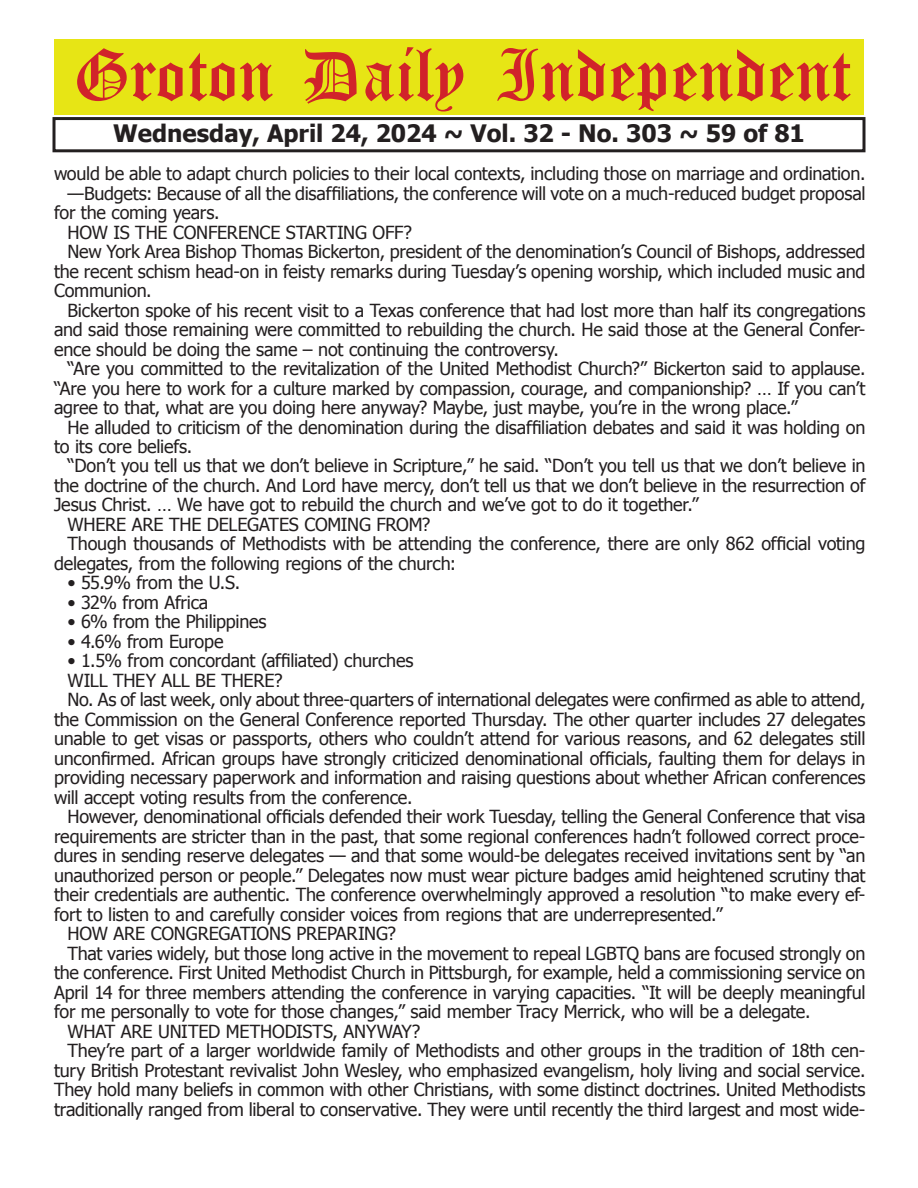
<style>
.page{position:relative;width:918px;height:1188px;background:#fff}
.page>*{position:absolute;margin:0;border:0;box-sizing:border-box;transform-origin:0 0}
.t1{font:54px "Old English Five";color:#d1232a}
.t2{font:700 24px "Tahoma";color:#231f20}
.t3{font:18px "Tahoma";letter-spacing:-.01em;color:#231f20}
</style>
<div class="page">
<div style="left:52px;top:117px;width:814px;height:35px;border:3px solid #231f20"></div>
<div style="left:54px;top:40px;width:810px;height:75px;background:#e7e515"></div>
<h1 class="t1" style="left:73px;top:50px;width:779px">Groton Daily Independent</h1>
<h2 class="t2" style="left:113px;top:116px;width:693px">Wednesday, April 24, 2024 ~ Vol. 32 - No. 303 ~ 59 of 81</h2>
<p class="t3" style="left:54px;top:161px;width:813px">would be able to adapt church policies to their local contexts, including those on marriage and ordination.</p>
<p class="t3" style="left:68px;top:181px;width:800px">—Budgets: Because of all the disaffiliations, the conference will vote on a much-reduced budget proposal</p>
<p class="t3" style="left:54px;top:200px;width:167px">for the coming years.</p>
<p class="t3" style="left:68px;top:220px;width:346px">HOW IS THE CONFERENCE STARTING OFF?</p>
<p class="t3" style="left:68px;top:239px;width:800px">New York Area Bishop Thomas Bickerton, president of the denomination’s Council of Bishops, addressed</p>
<p class="t3" style="left:54px;top:259px;width:813px">the recent schism head-on in feisty remarks during Tuesday’s opening worship, which included music and</p>
<p class="t3" style="left:54px;top:278px;width:99px">Communion.</p>
<p class="t3" style="left:68px;top:298px;width:799px">Bickerton spoke of his recent visit to a Texas conference that had lost more than half its congregations</p>
<p class="t3" style="left:54px;top:317px;width:813px">and said those remaining were committed to rebuilding the church. He said those at the General Confer-</p>
<p class="t3" style="left:54px;top:337px;width:506px">ence should be doing the same – not continuing the controversy.</p>
<p class="t3" style="left:68px;top:356px;width:800px">“Are you committed to the revitalization of the United Methodist Church?” Bickerton said to applause.</p>
<p class="t3" style="left:54px;top:376px;width:813px">“Are you here to work for a culture marked by compassion, courage, and companionship? … If you can’t</p>
<p class="t3" style="left:54px;top:395px;width:745px">agree to that, what are you doing here anyway? Maybe, just maybe, you’re in the wrong place.”</p>
<p class="t3" style="left:68px;top:415px;width:800px">He alluded to criticism of the denomination during the disaffiliation debates and said it was holding on</p>
<p class="t3" style="left:54px;top:434px;width:140px">to its core beliefs.</p>
<p class="t3" style="left:68px;top:454px;width:800px">“Don’t you tell us that we don’t believe in Scripture,” he said. “Don’t you tell us that we don’t believe in</p>
<p class="t3" style="left:54px;top:473px;width:813px">the doctrine of the church. And Lord have mercy, don’t tell us that we don’t believe in the resurrection of</p>
<p class="t3" style="left:54px;top:493px;width:646px">Jesus Christ. … We have got to rebuild the church and we’ve got to do it together.”</p>
<p class="t3" style="left:68px;top:512px;width:364px">WHERE ARE THE DELEGATES COMING FROM?</p>
<p class="t3" style="left:68px;top:532px;width:800px">Though thousands of Methodists with be attending the conference, there are only 862 official voting</p>
<p class="t3" style="left:54px;top:551px;width:404px">delegates, from the following regions of the church:</p>
<p class="t3" style="left:68px;top:571px;width:174px">• 55.9% from the U.S.</p>
<p class="t3" style="left:68px;top:590px;width:142px">• 32% from Africa</p>
<p class="t3" style="left:68px;top:610px;width:201px">• 6% from the Philippines</p>
<p class="t3" style="left:68px;top:629px;width:158px">• 4.6% from Europe</p>
<p class="t3" style="left:68px;top:649px;width:348px">• 1.5% from concordant (affiliated) churches</p>
<p class="t3" style="left:68px;top:668px;width:217px">WILL THEY ALL BE THERE?</p>
<p class="t3" style="left:68px;top:688px;width:800px">No. As of last week, only about three-quarters of international delegates were confirmed as able to attend,</p>
<p class="t3" style="left:54px;top:707px;width:813px">the Commission on the General Conference reported Thursday. The other quarter includes 27 delegates</p>
<p class="t3" style="left:54px;top:727px;width:813px">unable to get visas or passports, others who couldn’t attend for various reasons, and 62 delegates still</p>
<p class="t3" style="left:54px;top:746px;width:813px">unconfirmed. African groups have strongly criticized denominational officials, faulting them for delays in</p>
<p class="t3" style="left:54px;top:766px;width:813px">providing necessary paperwork and information and raising questions about whether African conferences</p>
<p class="t3" style="left:54px;top:785px;width:360px">will accept voting results from the conference.</p>
<p class="t3" style="left:68px;top:805px;width:800px">However, denominational officials defended their work Tuesday, telling the General Conference that visa</p>
<p class="t3" style="left:54px;top:824px;width:813px">requirements are stricter than in the past, that some regional conferences hadn’t followed correct proce-</p>
<p class="t3" style="left:54px;top:844px;width:813px">dures in sending reserve delegates — and that some would-be delegates received invitations sent by “an</p>
<p class="t3" style="left:54px;top:863px;width:813px">unauthorized person or people.” Delegates now must wear picture badges amid heightened scrutiny that</p>
<p class="t3" style="left:54px;top:883px;width:813px">their credentials are authentic. The conference overwhelmingly approved a resolution “to make every ef-</p>
<p class="t3" style="left:54px;top:902px;width:670px">fort to listen to and carefully consider voices from regions that are underrepresented.”</p>
<p class="t3" style="left:68px;top:922px;width:330px">HOW ARE CONGREGATIONS PREPARING?</p>
<p class="t3" style="left:68px;top:941px;width:799px">That varies widely, but those long active in the movement to repeal LGBTQ bans are focused strongly on</p>
<p class="t3" style="left:54px;top:961px;width:813px">the conference. First United Methodist Church in Pittsburgh, for example, held a commissioning service on</p>
<p class="t3" style="left:54px;top:980px;width:813px">April 14 for three members attending the conference in varying capacities. “It will be deeply meaningful</p>
<p class="t3" style="left:54px;top:1000px;width:758px">for me personally to vote for those changes,” said member Tracy Merrick, who will be a delegate.</p>
<p class="t3" style="left:68px;top:1019px;width:354px">WHAT ARE UNITED METHODISTS, ANYWAY?</p>
<p class="t3" style="left:68px;top:1039px;width:799px">They’re part of a larger worldwide family of Methodists and other groups in the tradition of 18th cen-</p>
<p class="t3" style="left:54px;top:1058px;width:813px">tury British Protestant revivalist John Wesley, who emphasized evangelism, holy living and social service.</p>
<p class="t3" style="left:54px;top:1078px;width:813px">They hold many beliefs in common with other Christians, with some distinct doctrines. United Methodists</p>
<p class="t3" style="left:54px;top:1097px;width:813px">traditionally ranged from liberal to conservative. They were until recently the third largest and most wide-</p>
</div>
